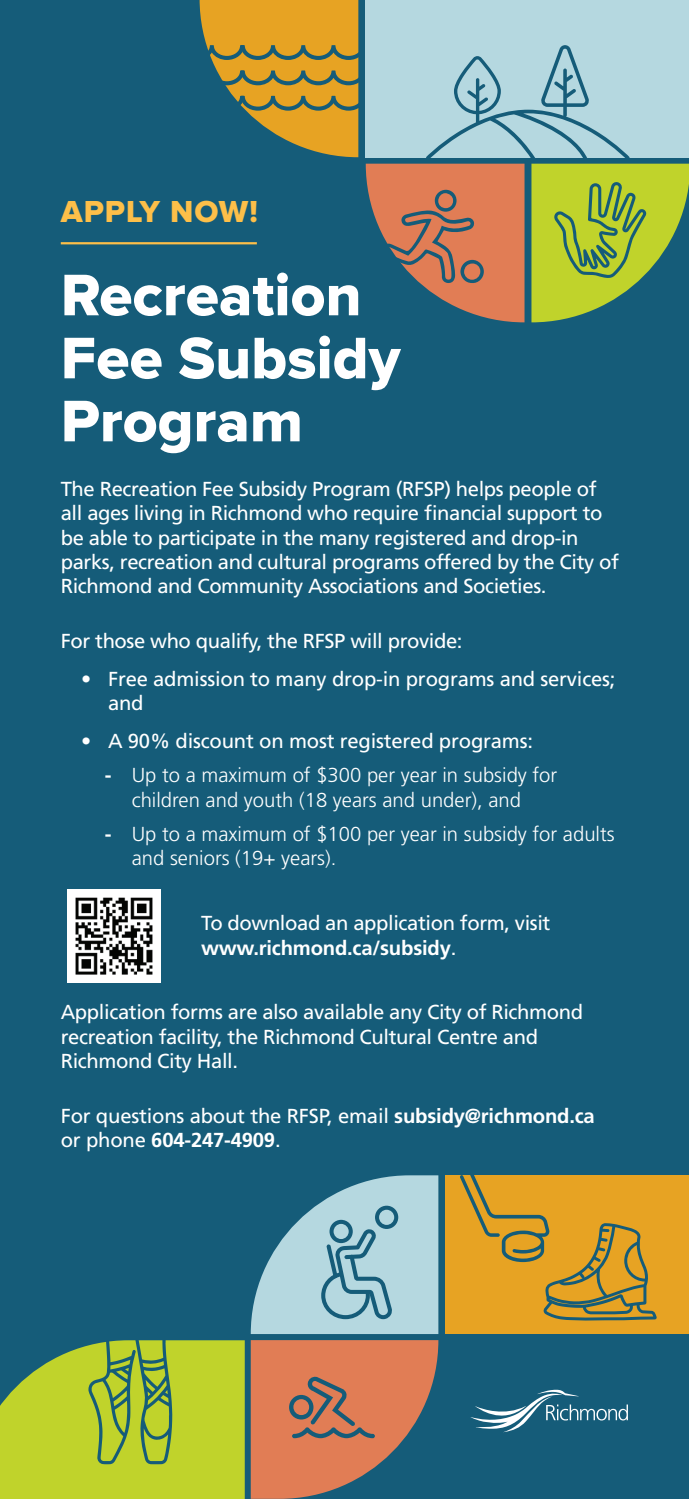
<style>
.page{position:relative;width:689px;height:1499px;background:#fff}
.page>*{position:absolute;margin:0;border:0;box-sizing:border-box;transform-origin:0 0}
.t1{font:60.75px/63px "Proxima Nova Extrabld";color:#fff}
.t2{font:31.5px "Proxima Nova Extrabld";letter-spacing:.03em;color:#fdbf49}
.t3{font:20.25px/24.3px "Frutiger LT Std";letter-spacing:-.02em;color:#fff}
.t4{font:300 20.25px/24.3px "Frutiger LT Std";color:#fff;text-align:center}
.s1{font-weight:900}
.s2{font-weight:700}
</style>
<div class="page">
<div style="left:0;top:0;width:688px;height:1498px;background:#155c79"></div>
<svg style="left:470px;top:1389px;width:158px;height:43px"></svg>
<hr style="left:61px;top:242px;width:196px;height:2px;background:#fdbf49">
<img style="left:68px;top:889px;width:92px;height:93px">
<svg style="left:0;top:1340px;width:245px;height:158px;background:#a8c235"></svg>
<svg style="left:251px;top:1340px;width:187px;height:158px"></svg>
<svg style="left:119px;top:0;width:569px;height:322px"></svg>
<div style="left:445px;top:1175px;width:243px;height:159px;background:#e7a323"></div>
<svg style="left:251px;top:1175px;width:187px;height:159px"></svg>
<svg style="left:460px;top:1175px;width:196px;height:145px"></svg>
<h2 class="t2" style="left:61px;top:197px;width:198px">APPLY NOW!</h2>
<h1 class="t1" style="left:61px;top:266px;width:341px">Recreation<br>Fee Subsidy<br>Program</h1>
<p class="t3" style="left:61px;top:477px;width:559px">The Recreation Fee Subsidy Program (RFSP) helps people of all ages living in Richmond who require financial support to be able to participate in the many registered and drop-in parks, recreation and cultural programs offered by the City of Richmond and Community Associations and Societies.</p>
<p class="t3" style="left:61px;top:629px;width:403px">For those who qualify, the RFSP will provide:</p>
<p class="t3" style="left:108px;top:666px;width:509px;text-indent:-27px"><span class="s1">•</span> Free admission to many drop-in programs and services; and</p>
<p class="t3" style="left:81px;top:729px;width:453px"><span class="s1">•</span> A 90% discount on most registered programs:</p>
<p class="t4" style="left:105px;top:763px;width:454px"><span class="s2">-</span> Up to a maximum of $300 per year in subsidy for children and youth (18 years and under), and</p>
<p class="t4" style="left:132px;top:822px;width:484px;text-align:left;text-indent:-27px"><span class="s2">-</span> Up to a maximum of $100 per year in subsidy for adults and seniors (19+ years).</p>
<p class="t3" style="left:201px;top:911px;width:351px">To download an application form, visit <span class="s2">www.richmond.ca/subsidy</span>.</p>
<p class="t3" style="left:61px;top:1000px;width:523px">Application forms are also available any City of Richmond recreation facility, the Richmond Cultural Centre and<br>Richmond City Hall.</p>
<p class="t3" style="left:61px;top:1103px;width:535px">For questions about the RFSP, email <span class="s2">subsidy@richmond.ca </span>or phone <span class="s2">604-247-4909</span>.</p>
</div>
